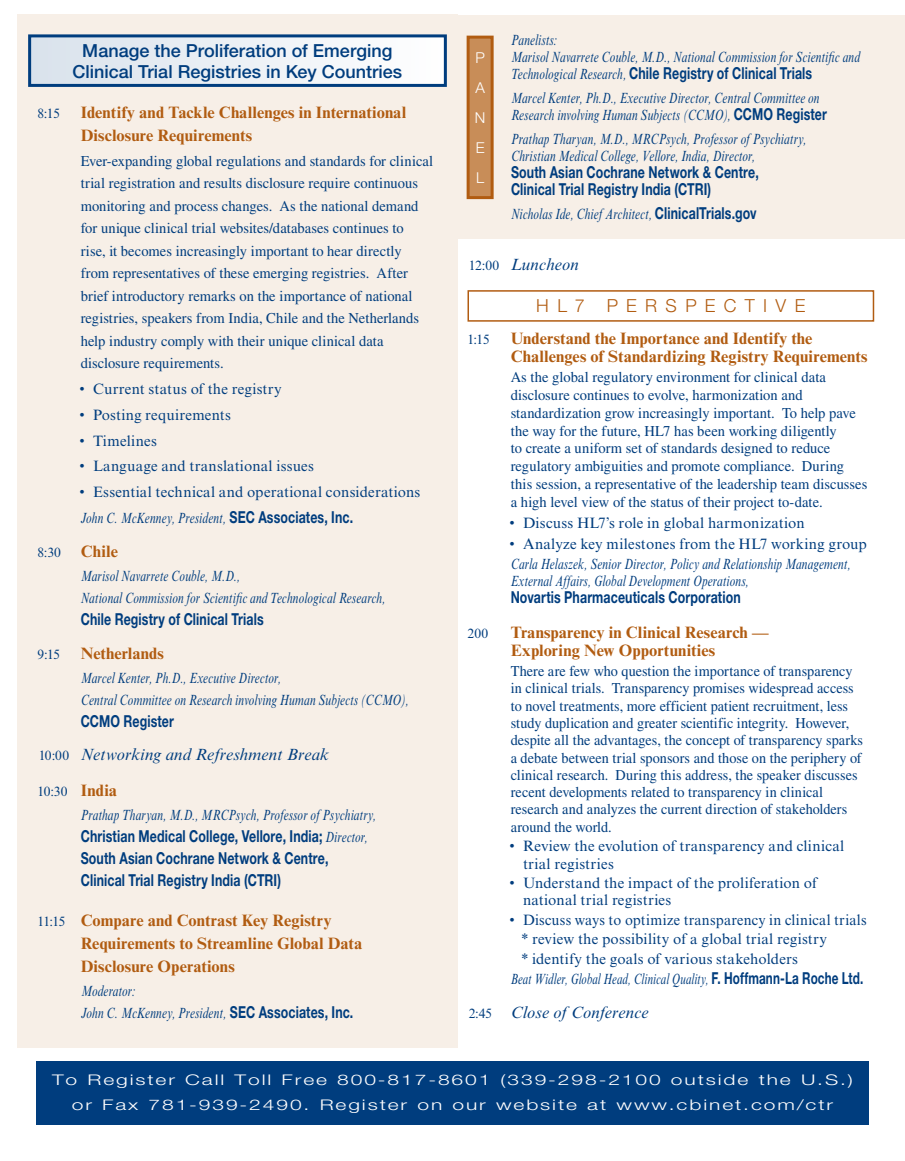
<style>
.page{position:relative;width:905px;height:1161px;background:#fff}
.page>*{position:absolute;margin:0;border:0;box-sizing:border-box;transform-origin:0 0}
.t1{font:500 18px/21px "Helvetica Neue LT Std";color:#003d7e;text-align:center}
.t2{font:300 18px "Helvetica Neue LT Std";color:#b15c11}
.t3{font:700 16.5px/23.2px "Times New Roman MT Std";letter-spacing:.005em;color:#b15c11}
.t4{font:700 16.5px/22px "Helvetica Neue LT Std";letter-spacing:.01em;color:#003d7e;scale:.75 1}
.t5{font:italic 16.5px "Times New Roman MT Std";letter-spacing:.005em;color:#003d7e}
.t6{font:15px/22.5px "Times LT Std";color:#003d7e}
.t7{font:italic 15px/21.8px "Times New Roman MT Std";letter-spacing:.01em;color:#003d7e;scale:.75 1}
.t8{font:15px/25.8px "Times New Roman MT Std";letter-spacing:.015em;color:#003d7e}
.t9{font:15px/17.4px "Times LT Std";color:#003d7e;scale:.95 1}
.t10{font:italic 15px "Times New Roman MT Std";letter-spacing:.01em;color:#003d7e;scale:.71 1}
.t11{font:300 15px/30px "Helvetica Neue LT Std";color:#fff;text-align:justify}
.t12{font:300 14.7px/25.2px "Helvetica Neue LT Std";letter-spacing:.09em;color:#fff;text-align:center;scale:1.43 1}
.t13{font:13.5px "Times New Roman MT Std";letter-spacing:-.04em;color:#003d7e}
.s1{font-style:italic}
.s2{font-family:"Helvetica Neue LT Std";font-weight:700;font-size:16.5px}
.s3{font-weight:400;font-size:13.5px;color:#003d7e}
.s4{font-style:normal;font-size:13.5px}
.s5{font-weight:700;font-size:16.5px;color:#b15c11}
.s6{font-family:"Times New Roman MT Std";font-weight:400;font-style:italic;font-size:15px}
.s7{font-family:"Helvetica Neue LT Std";font-weight:700;font-style:normal;font-size:16.5px}
</style>
<div class="page">
<div style="left:458px;top:15px;width:446px;height:224px;background:#f7efe7"></div>
<div style="left:17px;top:15px;width:441px;height:1033px;background:#f7efe7"></div>
<div style="left:30px;top:36px;width:415px;height:49px;background:linear-gradient(to right,#d9e2ec,#fff)"></div>
<div style="left:28px;top:34px;width:419px;height:53px;border:3px solid #003d7e"></div>
<div style="left:467px;top:290px;width:407px;height:32px;border:2px solid #b15c11"></div>
<div style="left:468px;top:37px;width:24px;height:161px;background:#c88d58"></div>
<div style="left:466px;top:36px;width:27px;height:163px;border:3px solid #b15c11"></div>
<div style="left:36px;top:1061px;width:832px;height:64px;background:#003d7e"></div>
<p class="t1" style="left:73px;top:40px;width:331px">Manage the Proliferation of Emerging<br>Clinical Trial Registries in Key Countries</p>
<p class="t13" style="left:38px;top:106px;width:24px">8:15</p>
<p class="t3" style="left:81px;top:100px;width:327px">Identify and Tackle Challenges in International<br>Disclosure Requirements</p>
<p class="t6" style="left:81px;top:150px;width:354px">Ever-expanding global regulations and standards for clinical trial registration and results disclosure require continuous monitoring and process changes. As the national demand for unique clinical trial websites/databases continues to<br>rise, it becomes increasingly important to hear directly from representatives of these emerging registries. After brief introductory remarks on the importance of national registries, speakers from India, Chile and the Netherlands help industry comply with their unique clinical data disclosure requirements.</p>
<p class="t8" style="left:80px;top:376px;width:203px">• Current status of the registry</p>
<p class="t8" style="left:80px;top:402px;width:153px">• Posting requirements</p>
<p class="t8" style="left:80px;top:428px;width:79px">• Timelines</p>
<p class="t8" style="left:80px;top:453px;width:236px">• Language and translational issues</p>
<p class="t8" style="left:80px;top:479px;width:342px">• Essential technical and operational considerations<br><span class="s1">John C. McKenney, President,</span> <span class="s2">SEC Associates, Inc.</span></p>
<p class="t3" style="left:38px;top:539px;width:82px"><span class="s3">8:30</span> Chile</p>
<p class="t7" style="left:81px;top:565px;width:408px">Marisol Navarrete Couble, M.D.,<br>National Commission for Scientific and Technological Research,</p>
<p class="t4" style="left:81px;top:608px;width:245px">Chile Registry of Clinical Trials</p>
<p class="t13" style="left:38px;top:647px;width:24px">9:15</p>
<p class="t3" style="left:81px;top:642px;width:85px">Netherlands</p>
<p class="t7" style="left:81px;top:667px;width:439px">Marcel Kenter, Ph.D., Executive Director,<br>Central Committee on Research involving Human Subjects (CCMO),</p>
<p class="t4" style="left:81px;top:709px;width:126px">CCMO Register</p>
<p class="t5" style="left:39px;top:745px;width:292px"><span class="s4">10:00</span> Networking and Refreshment Break</p>
<p class="t13" style="left:38px;top:784px;width:81px">10:30 <span class="s5">India</span></p>
<p class="t7" style="left:81px;top:804px;width:395px">Prathap Tharyan, M.D., MRCPsych, Professor of Psychiatry,</p>
<p class="t4" style="left:81px;top:825px;width:384px">Christian Medical College, Vellore, India; <span class="s6">Director,<br></span>South Asian Cochrane Network &amp; Centre,<br>Clinical Trial Registry India (CTRI)</p>
<p class="t3" style="left:81px;top:908px;width:283px;text-indent:-43px"><span class="s3">11:15</span> Compare and Contrast Key Registry<br>Requirements to Streamline Global Data<br>Disclosure Operations</p>
<p class="t7" style="left:81px;top:980px;width:364px">Moderator:<br>John C. McKenney, President, <span class="s7">SEC Associates, Inc.</span></p>
<p class="t7" style="left:511px;top:32px;width:467px;line-height:17px">Panelists:<br>Marisol Navarrete Couble, M.D., National Commission for Scientific and</p>
<p class="t4" style="left:511px;top:62px;width:403px"><span class="s6">Technological Research,</span> Chile Registry of Clinical Trials</p>
<p class="t7" style="left:511px;top:90px;width:423px;line-height:17px">Marcel Kenter, Ph.D., Executive Director, Central Committee on<br>Research involving Human Subjects (CCMO), <span class="s7">CCMO Register</span></p>
<p class="t7" style="left:511px;top:130px;width:395px;line-height:17px">Prathap Tharyan, M.D., MRCPsych, Professor of Psychiatry,<br>Christian Medical College, Vellore, India, Director,</p>
<p class="t4" style="left:511px;top:163px;width:332px;line-height:17.1px">South Asian Cochrane Network &amp; Centre,<br>Clinical Trial Registry India (CTRI)</p>
<p class="t7" style="left:511px;top:203px;width:329px">Nicholas Ide, Chief Architect, <span class="s7">ClinicalTrials.gov</span></p>
<p class="t5" style="left:468px;top:255px;width:111px"><span class="s4">12:00</span> Luncheon</p>
<p class="t2" style="left:536px;top:295px;width:16px">hl</p>
<p class="t2" style="left:575px;top:295px;width:71px">7 Perspect</p>
<p class="t2" style="left:763px;top:295px;width:29px">i ve</p>
<p class="t13" style="left:467px;top:331px;width:24px">1:15</p>
<p class="t3" style="left:510px;top:328px;width:358px;line-height:18.6px">Understand the Importance and Identify the<br>Challenges of Standardizing Registry Requirements</p>
<p class="t6" style="left:510px;top:368px;width:358px;line-height:17.9px">As the global regulatory environment for clinical data disclosure continues to evolve, harmonization and standardization grow increasingly important. To help pave the way for the future, HL7 has been working diligently<br>to create a uniform set of standards designed to reduce regulatory ambiguities and promote compliance. During this session, a representative of the leadership team discusses a high level view of the status of their project to-date.</p>
<p class="t8" style="left:509px;top:510px;width:297px">• Discuss HL7’s role in global harmonization</p>
<p class="t8" style="left:509px;top:531px;width:359px">• Analyze key milestones from the HL7 working group</p>
<p class="t7" style="left:510px;top:555px;width:455px;line-height:17.1px">Carla Helaszek, Senior Director, Policy and Relationship Management,<br>External Affairs, Global Development Operations,</p>
<p class="t4" style="left:510px;top:586px;width:308px">Novartis Pharmaceuticals Corporation</p>
<p class="t13" style="left:467px;top:625px;width:22px">200</p>
<p class="t3" style="left:510px;top:623px;width:259px;line-height:18.6px">Transparency in Clinical Research —<br>Exploring New Opportunities</p>
<p class="t9" style="left:510px;top:662px;width:372px">There are few who question the importance of transparency in clinical trials. Transparency promises widespread access to novel treatments, more efficient patient recruitment, less study duplication and greater scientific integrity. However, despite all the advantages, the concept of transparency sparks a debate between trial sponsors and those on the periphery of clinical research. During this address, the speaker discusses recent developments related to transparency in clinical research and analyzes the current direction of stakeholders around the world.</p>
<p class="t8" style="left:523px;top:838px;width:323px;line-height:17.4px;text-indent:-14px">• Review the evolution of transparency and clinical trial registries</p>
<p class="t8" style="left:523px;top:874px;width:295px;line-height:17.2px;text-indent:-14px">• Understand the impact of the proliferation of national trial registries</p>
<p class="t8" style="left:509px;top:907px;width:358px">• Discuss ways to optimize transparency in clinical trials</p>
<p class="t8" style="left:521px;top:926px;width:307px">* review the possibility of a global trial registry</p>
<p class="t8" style="left:521px;top:946px;width:278px">* identify the goals of various stakeholders</p>
<p class="t10" style="left:510px;top:970px;width:498px">Beat Widler, Global Head, Clinical Quality, <span class="s7">F. Hoffmann-La Roche Ltd.</span></p>
<p class="t5" style="left:468px;top:1003px;width:182px"><span class="s4">2:45</span> Close of Conference</p>
<p class="t11" style="left:475px;top:42px;width:12px">P A N E L</p>
<p class="t12" style="left:52px;top:1067px;width:561px">To Register Call Toll Free 800-817-8601 (339-298-2100 outside the U.S.) or Fax 781-939-2490. Register on our website at www.cbinet.com/ctr</p>
</div>
